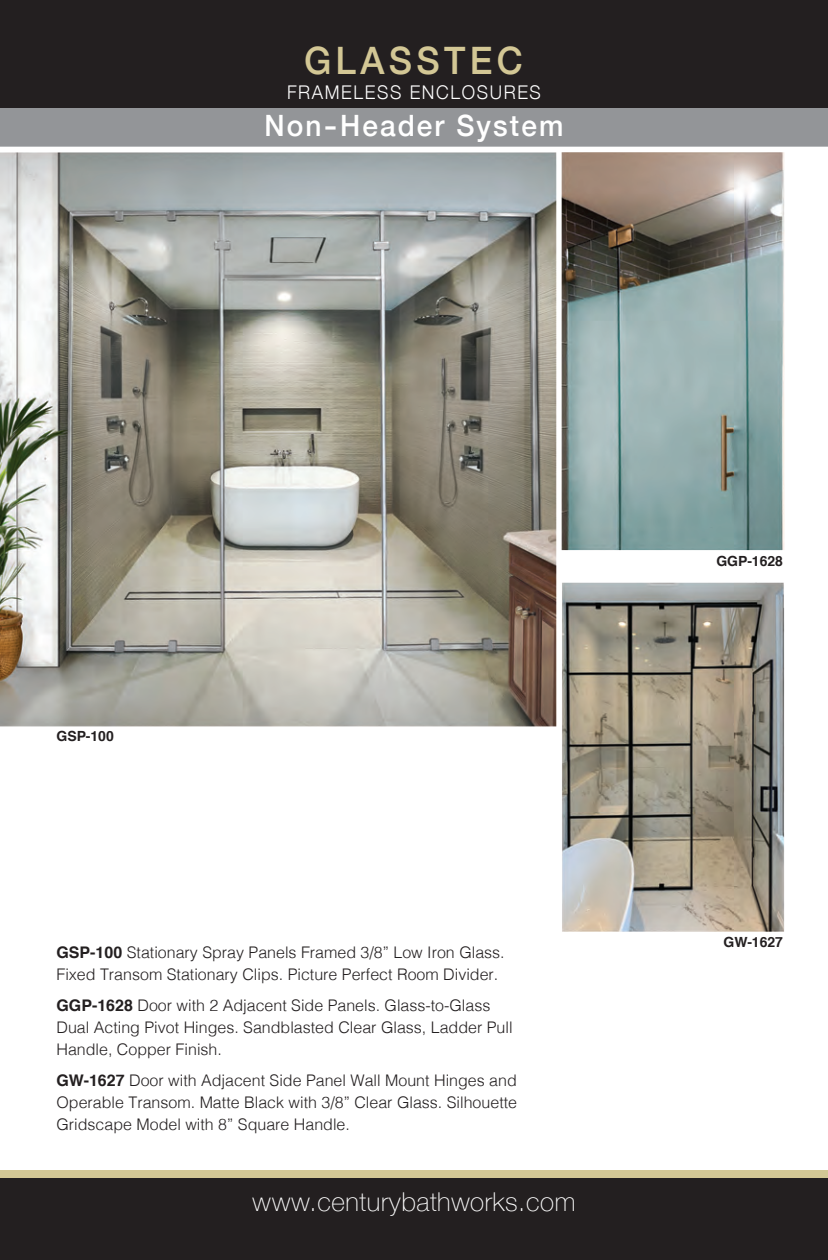
<style>
.page{position:relative;width:828px;height:1260px;background:#fff}
.page>*{position:absolute;margin:0;border:0;box-sizing:border-box;transform-origin:0 0}
.t1{font:500 37.8px "Helvetica Neue";letter-spacing:.12em;color:#d3c795;scale:.95 1}
.t2{font:500 29.4px "Helvetica Neue";letter-spacing:.075em;color:#fff;scale:.95 1}
.t3{font:100 26px "Helvetica Neue";letter-spacing:.02em;color:#fff}
.t4{font:300 18.8px "Helvetica Neue";letter-spacing:.09em;color:#fff;scale:.95 1}
.t5{font:300 16px/22px "Helvetica";color:#231f20}
.catalog_block{font:700 14px "Helvetica";letter-spacing:-.005em;color:#231f20}
.s1{font-weight:700}
</style>
<div class="page">
<img style="left:0;top:152px;width:785px;height:780px">
<div style="left:0;top:73px;width:828px;height:75px;background:#939598"></div>
<svg style="left:0;top:147px;width:828px;height:1px"></svg>
<div style="left:0;top:1172px;width:828px;height:88px;background:#231f20"></div>
<div style="left:0;top:1170px;width:828px;height:7px;background:#d3c795"></div>
<div style="left:0;top:0;width:828px;height:108px;background:#231f20"></div>
<p class="t1" style="left:304px;top:30px;width:232px">GLASSTEC</p>
<p class="t4" style="left:287px;top:77px;width:269px">FRAMELESS ENCLOSURES</p>
<p class="t2" style="left:265px;top:102px;width:316px">Non-Header System</p>
<p class="catalog_block" style="left:57px;top:725px;width:59px">GSP-100</p>
<p class="t5" style="left:57px;top:941px;width:450px"><span class="s1">GSP-100</span> Stationary Spray Panels Framed 3/8” Low Iron Glass.<br>Fixed Transom Stationary Clips. Picture Perfect Room Divider.</p>
<p class="t5" style="left:57px;top:994px;width:458px"><span class="s1">GGP-1628</span> Door with 2 Adjacent Side Panels. Glass-to-Glass<br>Dual Acting Pivot Hinges. Sandblasted Clear Glass, Ladder Pull<br>Handle, Copper Finish.</p>
<p class="t5" style="left:57px;top:1069px;width:462px;text-align:justify"><span class="s1">GW-1627</span> Door with Adjacent Side Panel Wall Mount Hinges and Operable Transom. Matte Black with 3/8” Clear Glass. Silhouette Gridscape Model with 8” Square Handle.</p>
<h3 class="t3" style="left:253px;top:1182px;width:324px">www.centurybathworks.com</h3>
<p class="catalog_block" style="left:716px;top:550px;width:68px">GGP-1628</p>
<p class="catalog_block" style="left:724px;top:930px;width:61px">GW-1627</p>
</div>
